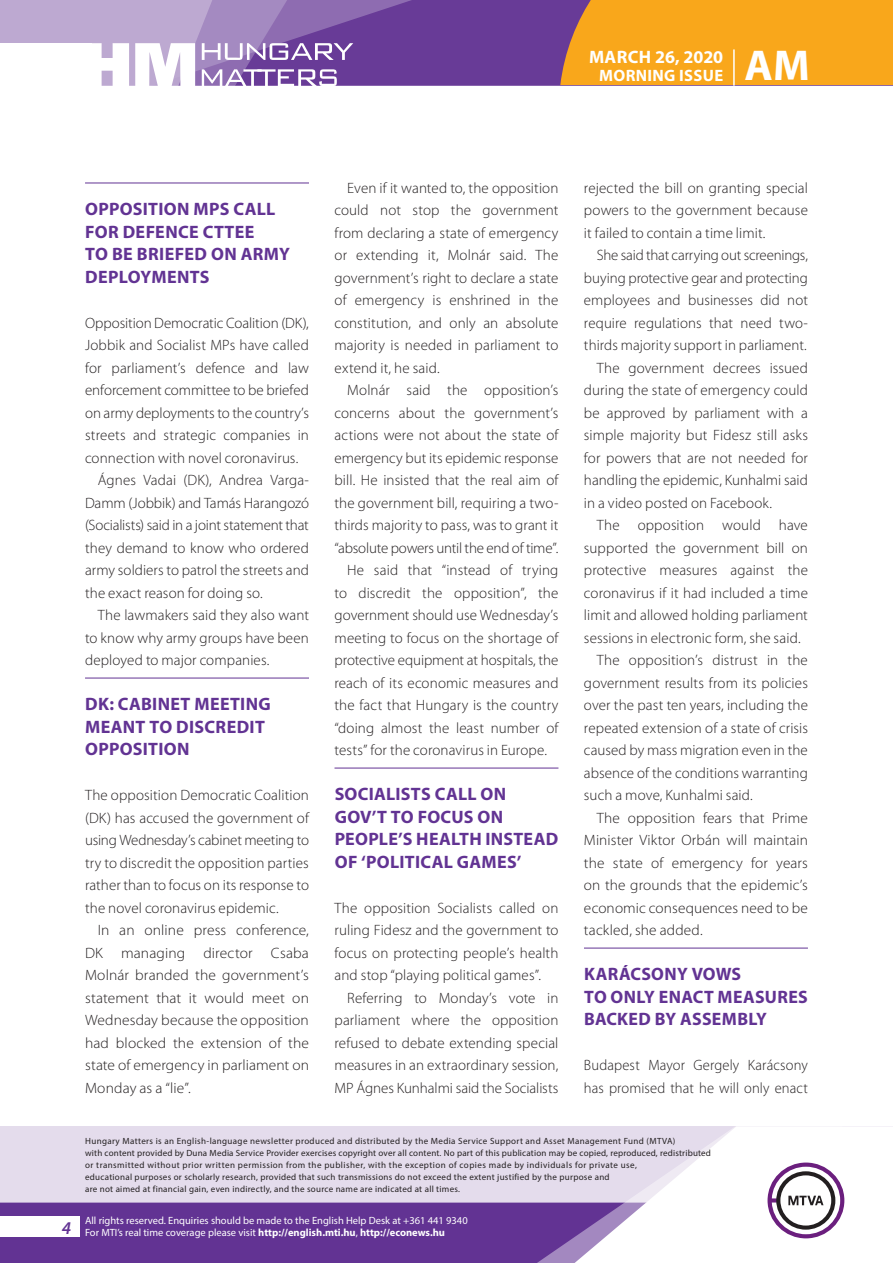
<style>
.page{position:relative;width:893px;height:1263px;background:#fff}
.page>*{position:absolute;margin:0;border:0;box-sizing:border-box;transform-origin:0 0}
.t1{font:700 43.35px "Myriad Pro";color:#fff}
._01_cimsor{font:700 18px/22.5px "Myriad Pro";letter-spacing:.015em;color:#623393}
.t2{font:700 18px "Myriad Pro";letter-spacing:.01em;color:#fff}
.t3{font:italic 600 18px "Myriad Pro";color:#623393}
.t4{font:700 16.5px "Myriad Pro";letter-spacing:.02em;color:#fff}
._03_kenyer_szöveg-2{font:300 15px/22.5px "Myriad Pro";letter-spacing:.005em;color:#231f20;text-align:justify}
._03_kenyer_szöveg-1{font:300 15px/22.5px "Myriad Pro";letter-spacing:.01em;color:#231f20;text-align:justify}
.t5{font:10.5px/12px "Myriad Pro";color:#fff}
.t6{font:9px/12px "Myriad Pro";letter-spacing:.03em;color:#231f20}
.s1{font-weight:700}
</style>
<div class="page">
<div style="left:0;top:1126px;width:893px;height:137px;background:#e4dcec"></div>
<div style="left:0;top:1202px;width:506px;height:61px;background:#623393"></div>
<svg style="left:506px;top:1202px;width:69px;height:61px;background:#6b3e99"></svg>
<svg style="left:575px;top:1126px;width:318px;height:137px"></svg>
<div style="left:0;top:1216px;width:79px;height:20px;background:#fff"></div>
<div style="left:0;top:0;width:893px;height:85px;background:#683b97"></div>
<div style="left:560px;top:0;width:333px;height:85px;background:#f9a71b"></div>
<hr style="left:733px;top:49px;width:2px;height:37px;background:#fff">
<svg style="left:0;top:0;width:479px;height:86px"></svg>
<hr style="left:85px;top:183px;width:224px;height:1px;background:#623393">
<hr style="left:85px;top:678px;width:224px;height:1px;background:#623393">
<hr style="left:334px;top:768px;width:224px;height:1px;background:#623393">
<hr style="left:584px;top:948px;width:224px;height:1px;background:#623393">
<p class="t2" style="left:589px;top:45px;width:136px">MARCH 26, 2020</p>
<p class="t4" style="left:599px;top:65px;width:125px">MORNING ISSUE</p>
<h1 class="t1" style="left:745px;top:37px;width:67px">AM</h1>
<p class="_01_cimsor" style="left:85px;top:197px;width:206px">OPPOSITION MPS CALL<br>FOR DEFENCE CTTEE<br>TO BE BRIEFED ON ARMY<br>DEPLOYMENTS</p>
<p class="_03_kenyer_szöveg-1" style="left:85px;top:311px;width:225px">Opposition Democratic Coalition (DK), Jobbik and Socialist MPs have called for parliament’s defence and law enforcement committee to be briefed on army deployments to the country’s streets and strategic companies in connection with novel coronavirus.</p>
<p class="_03_kenyer_szöveg-2" style="left:85px;top:469px;width:225px;text-indent:13px">Ágnes Vadai (DK), Andrea Varga-Damm (Jobbik) and Tamás Harangozó (Socialists) said in a joint statement that they demand to know who ordered army soldiers to patrol the streets and the exact reason for doing so.</p>
<p class="_03_kenyer_szöveg-2" style="left:85px;top:604px;width:225px;text-indent:13px">The lawmakers said they also want to know why army groups have been deployed to major companies.</p>
<p class="_01_cimsor" style="left:85px;top:692px;width:187px">DK: CABINET MEETING<br>MEANT TO DISCREDIT<br>OPPOSITION</p>
<p class="_03_kenyer_szöveg-1" style="left:85px;top:784px;width:225px">The opposition Democratic Coalition (DK) has accused the government of using Wednesday’s cabinet meeting to try to discredit the opposition parties rather than to focus on its response to the novel coronavirus epidemic.</p>
<p class="_03_kenyer_szöveg-2" style="left:85px;top:919px;width:225px;text-indent:13px">In an online press conference, DK managing director Csaba Molnár branded the government’s statement that it would meet on Wednesday because the opposition had blocked the extension of the state of emergency in parliament on Monday as a “lie”.</p>
<p class="_03_kenyer_szöveg-2" style="left:334px;top:176px;width:225px;text-indent:13px">Even if it wanted to, the opposition could not stop the government from declaring a state of emergency or extending it, Molnár said. The government’s right to declare a state of emergency is enshrined in the constitution, and only an absolute majority is needed in parliament to extend it, he said.</p>
<p class="_03_kenyer_szöveg-2" style="left:334px;top:379px;width:225px;text-indent:13px">Molnár said the opposition’s concerns about the government’s actions were not about the state of emergency but its epidemic response bill. He insisted that the real aim of the government bill, requiring a two&shy;thirds majority to pass, was to grant it “absolute powers until the end of time”.</p>
<p class="_03_kenyer_szöveg-2" style="left:334px;top:559px;width:225px;text-indent:13px">He said that “instead of trying to discredit the opposition”, the government should use Wednesday’s meeting to focus on the shortage of protective equipment at hospitals, the reach of its economic measures and the fact that Hungary is the country “doing almost the least number of tests” for the coronavirus in Europe.</p>
<p class="_01_cimsor" style="left:335px;top:782px;width:225px">SOCIALISTS CALL ON<br>GOV’T TO FOCUS ON<br>PEOPLE’S HEALTH INSTEAD<br>OF ‘POLITICAL GAMES’</p>
<p class="_03_kenyer_szöveg-1" style="left:334px;top:896px;width:225px">The opposition Socialists called on ruling Fidesz and the government to focus on protecting people’s health and stop “playing political games”.</p>
<p class="_03_kenyer_szöveg-2" style="left:334px;top:986px;width:225px;text-indent:13px">Referring to Monday’s vote in parliament where the opposition refused to debate extending special measures in an extraordinary session, MP Ágnes Kunhalmi said the Socialists</p>
<p class="_03_kenyer_szöveg-2" style="left:584px;top:176px;width:225px">rejected the bill on granting special powers to the government because it failed to contain a time limit.</p>
<p class="_03_kenyer_szöveg-2" style="left:584px;top:244px;width:225px;text-indent:13px">She said that carrying out screenings, buying protective gear and protecting employees and businesses did not require regulations that need two&shy;thirds majority support in parliament.</p>
<p class="_03_kenyer_szöveg-2" style="left:584px;top:356px;width:225px;text-indent:13px">The government decrees issued during the state of emergency could be approved by parliament with a simple majority but Fidesz still asks for powers that are not needed for handling the epidemic, Kunhalmi said in a video posted on Facebook.</p>
<p class="_03_kenyer_szöveg-2" style="left:584px;top:514px;width:225px;text-indent:13px">The opposition would have supported the government bill on protective measures against the coronavirus if it had included a time limit and allowed holding parliament sessions in electronic form, she said.</p>
<p class="_03_kenyer_szöveg-2" style="left:584px;top:649px;width:225px;text-indent:13px">The opposition’s distrust in the government results from its policies over the past ten years, including the repeated extension of a state of crisis caused by mass migration even in the absence of the conditions warranting such a move, Kunhalmi said.</p>
<p class="_03_kenyer_szöveg-2" style="left:584px;top:806px;width:225px;text-indent:13px">The opposition fears that Prime Minister Viktor Orbán will maintain the state of emergency for years on the grounds that the epidemic’s economic consequences need to be tackled, she added.</p>
<p class="_01_cimsor" style="left:584px;top:962px;width:225px">KARÁCSONY VOWS<br>TO ONLY ENACT MEASURES<br>BACKED BY ASSEMBLY</p>
<p class="_03_kenyer_szöveg-1" style="left:584px;top:1054px;width:225px">Budapest Mayor Gergely Karácsony has promised that he will only enact</p>
<p class="t3" style="left:62px;top:1217px;width:11px">4</p>
<p class="t6" style="left:85px;top:1134px;width:627px">Hungary Matters is an English-language newsletter produced and distributed by the Media Service Support and Asset Management Fund (MTVA)<br>with content provided by Duna Media Service Provider exercises copyright over all content. No part of this publication may be copied, reproduced, redistributed or transmitted without prior written permission from the publisher, with the exception of copies made by individuals for private use,<br>educational purposes or scholarly research, provided that such transmissions do not exceed the extent justified by the purpose and<br>are not aimed at financial gain, even indirectly, and the source name are indicated at all times.</p>
<p class="t5" style="left:85px;top:1214px;width:384px">All rights reserved. Enquiries should be made to the English Help Desk at +361 441 9340<br>For MTI’s real time coverage please visit <span class="s1">http://english.mti.hu</span>, <span class="s1">http://econews.hu</span></p>
</div>
